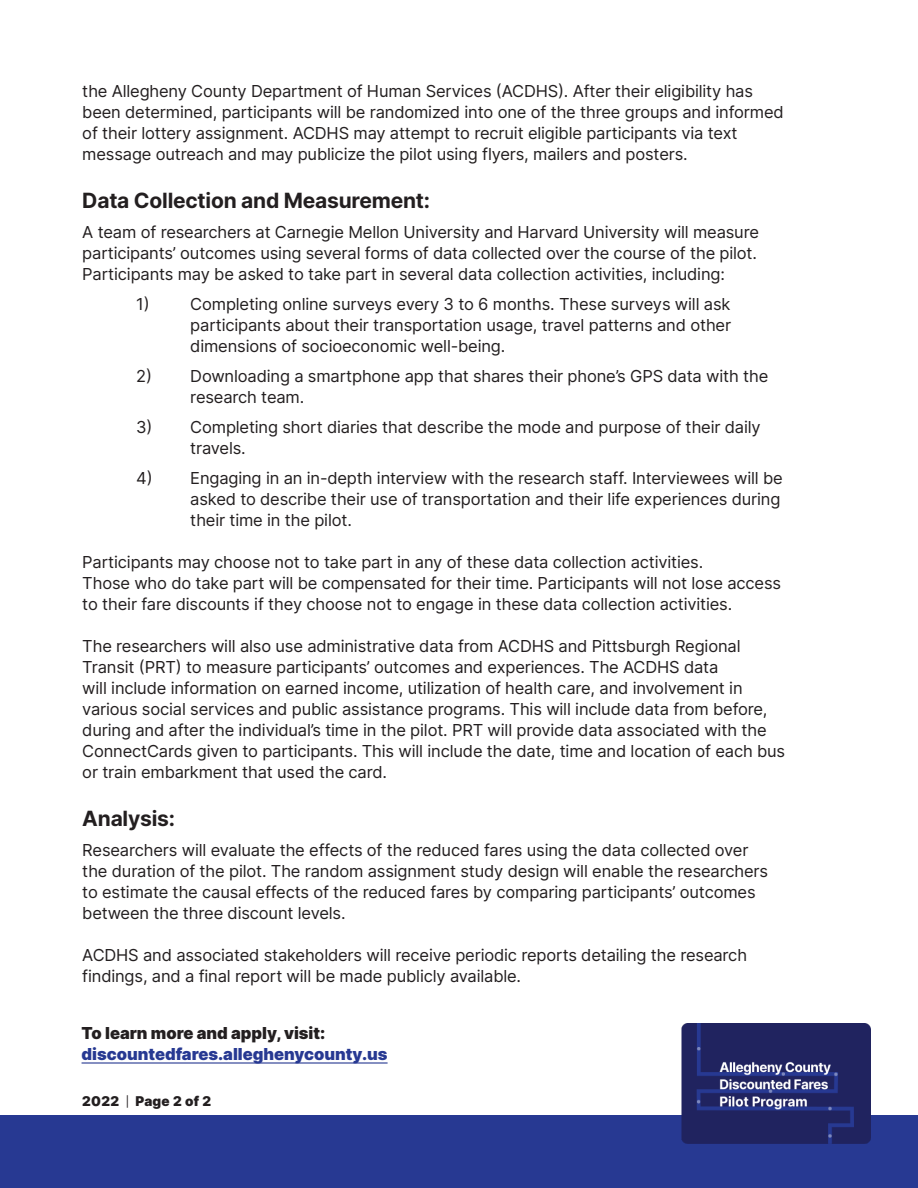
<style>
.page{position:relative;width:918px;height:1188px;background:#fff}
.page>*{position:absolute;margin:0;border:0;box-sizing:border-box;transform-origin:0 0}
.t1{font:700 21px "Inter";letter-spacing:-.01em;color:#231f20}
.t2{font:16.5px/21px "Inter";letter-spacing:-.01em;color:#231f20}
.t3{font:900 16.5px "Inter";color:#273992}
.t4{font:900 16.5px "Inter";color:#231f20}
.t5{font:900 13.5px "Inter";letter-spacing:.02em;color:#231f20}
.s1{font-family:"Gotham";font-weight:400}
</style>
<div class="page">
<div style="left:0;top:1115px;width:918px;height:73px;background:#273992"></div>
<img style="left:681px;top:1023px;width:189px;height:120px">
<hr style="left:82px;top:1062px;width:306px;height:2px;background:#273992">
<p class="t2" style="left:82px;top:80px;width:703px">the Allegheny County Department of Human Services (ACDHS). After their eligibility has been determined, participants will be randomized into one of the three groups and informed of their lottery assignment. ACDHS may attempt to recruit eligible participants via text message outreach and may publicize the pilot using flyers, mailers and posters.</p>
<p class="t1" style="left:82px;top:185px;width:349px">Data Collection and Measurement:</p>
<p class="t2" style="left:82px;top:221px;width:678px">A team of researchers at Carnegie Mellon University and Harvard University will measure participants’ outcomes using several forms of data collected over the course of the pilot.</p>
<p class="t2" style="left:82px;top:263px;width:644px">Participants may be asked to take part in several data collection activities, including:</p>
<p class="t2" style="left:136px;top:293px;width:15px">1)</p>
<p class="t2" style="left:190px;top:293px;width:542px;text-align:justify">Completing online surveys every 3 to 6 months. These surveys will ask participants about their transportation usage, travel patterns and other dimensions of socioeconomic well-being.</p>
<p class="t2" style="left:190px;top:365px;width:580px;text-indent:-54px">2) Downloading a smartphone app that shares their phone’s GPS data with the research team.</p>
<p class="t2" style="left:190px;top:416px;width:572px;text-indent:-54px">3) Completing short diaries that describe the mode and purpose of their daily travels.</p>
<p class="t2" style="left:190px;top:467px;width:594px;text-indent:-54px">4) Engaging in an in-depth interview with the research staff. Interviewees will be asked to describe their use of transportation and their life experiences during their time in the pilot.</p>
<p class="t2" style="left:82px;top:551px;width:622px">Participants may choose not to take part in any of these data collection activities.</p>
<p class="t2" style="left:82px;top:572px;width:700px">Those who do take part will be compensated for their time. Participants will not lose access to their fare discounts if they choose not to engage in these data collection activities.</p>
<p class="t2" style="left:82px;top:635px;width:704px">The researchers will also use administrative data from ACDHS and Pittsburgh Regional Transit (PRT) to measure participants’ outcomes and experiences. The ACDHS data<br>will include information on earned income, utilization of health care, and involvement in various social services and public assistance programs. This will include data from before, during and after the individual’s time in the pilot. PRT will provide data associated with the ConnectCards given to participants. This will include the date, time and location of each bus or train embarkment that used the card.</p>
<p class="t1" style="left:82px;top:803px;width:94px">Analysis:</p>
<p class="t2" style="left:82px;top:839px;width:687px">Researchers will evaluate the effects of the reduced fares using the data collected over the duration of the pilot. The random assignment study design will enable the researchers to estimate the causal effects of the reduced fares by comparing participants’ outcomes between the three discount levels.</p>
<p class="t2" style="left:82px;top:944px;width:666px">ACDHS and associated stakeholders will receive periodic reports detailing the research findings, and a final report will be made publicly available.</p>
<p class="t4" style="left:82px;top:1021px;width:245px">To learn more and apply, visit:</p>
<p class="t3" style="left:82px;top:1042px;width:308px">discountedfares.alleghenycounty.us</p>
<p class="t5" style="left:82px;top:1091px;width:130px">2022 <span class="s1">|</span> Page 2 of 2</p>
</div>
